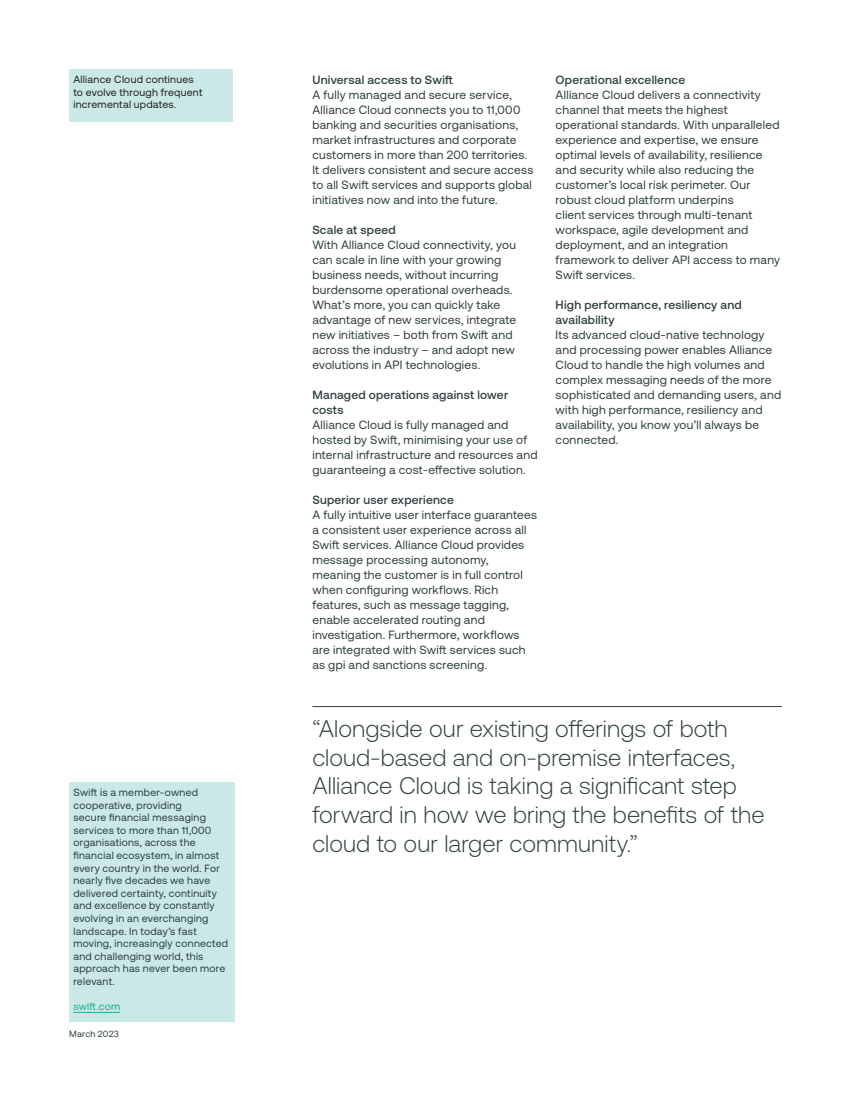
<style>
.page{position:relative;width:851px;height:1106px;background:#fff}
.page>*{position:absolute;margin:0;border:0;box-sizing:border-box;transform-origin:0 0}
.t1{font:300 24px/28.8px "Aeonik Pro";color:#2f3f40}
.t2{font:12px/15px "Aeonik Pro";letter-spacing:.02em;color:#2f3f40}
.t3{font:500 12px/15px "Aeonik Pro";letter-spacing:.02em;color:#2f3f40}
.t4{font:10.5px/12.6px "Aeonik Pro";letter-spacing:.025em;color:#2f3f40}
.t5{font:10.5px/12.6px "Aeonik Pro";letter-spacing:.025em;color:#231f20}
.t6{font:10.5px "Aeonik Pro";letter-spacing:.025em;color:#11b296}
.t7{font:9px "Aeonik Pro";letter-spacing:.03em;color:#2f3f40}
</style>
<div class="page">
<hr style="left:312px;top:706px;width:469px;height:1px;background:#2f3f40">
<div style="left:69px;top:782px;width:165px;height:239px;background:#c9e8e6"></div>
<hr style="left:73px;top:1012px;width:47px;height:1px;background:#11b296">
<div style="left:69px;top:69px;width:164px;height:53px;background:#c9e8e6"></div>
<p class="t5" style="left:73px;top:73px;width:131px">Alliance Cloud continues to evolve through frequent incremental updates.</p>
<p class="t4" style="left:73px;top:786px;width:156px">Swift is a member-owned cooperative, providing<br>secure financial messaging services to more than 11,000 organisations, across the financial ecosystem, in almost every country in the world. For nearly five decades we have delivered certainty, continuity and excellence by constantly evolving in an everchanging landscape. In today’s fast moving, increasingly connected and challenging world, this approach has never been more relevant.</p>
<p class="t6" style="left:73px;top:1000px;width:48px">swift.com</p>
<p class="t7" style="left:69px;top:1028px;width:51px">March 2023</p>
<p class="t3" style="left:312px;top:72px;width:142px">Universal access to Swift</p>
<p class="t2" style="left:312px;top:87px;width:222px">A fully managed and secure service, Alliance Cloud connects you to 11,000 banking and securities organisations, market infrastructures and corporate customers in more than 200 territories.<br>It delivers consistent and secure access to all Swift services and supports global initiatives now and into the future.</p>
<p class="t3" style="left:312px;top:222px;width:85px">Scale at speed</p>
<p class="t2" style="left:312px;top:237px;width:205px">With Alliance Cloud connectivity, you can scale in line with your growing business needs, without incurring burdensome operational overheads.<br>What’s more, you can quickly take advantage of new services, integrate new initiatives – both from Swift and across the industry – and adopt new evolutions in API technologies.</p>
<p class="t3" style="left:312px;top:387px;width:197px">Managed operations against lower costs</p>
<p class="t2" style="left:312px;top:417px;width:226px">Alliance Cloud is fully managed and hosted by Swift, minimising your use of internal infrastructure and resources and guaranteeing a cost-effective solution.</p>
<p class="t3" style="left:312px;top:492px;width:143px">Superior user experience</p>
<p class="t2" style="left:312px;top:507px;width:226px">A fully intuitive user interface guarantees a consistent user experience across all Swift services. Alliance Cloud provides message processing autonomy, meaning the customer is in full control when configuring workflows. Rich features, such as message tagging, enable accelerated routing and investigation. Furthermore, workflows are integrated with Swift services such as gpi and sanctions screening.</p>
<p class="t3" style="left:555px;top:72px;width:131px">Operational excellence</p>
<p class="t2" style="left:555px;top:87px;width:226px">Alliance Cloud delivers a connectivity channel that meets the highest operational standards. With unparalleled experience and expertise, we ensure optimal levels of availability, resilience and security while also reducing the customer’s local risk perimeter. Our robust cloud platform underpins<br>client services through multi-tenant workspace, agile development and deployment, and an integration framework to deliver API access to many Swift services.</p>
<p class="t3" style="left:555px;top:297px;width:188px">High performance, resiliency and availability</p>
<p class="t2" style="left:555px;top:327px;width:227px">Its advanced cloud-native technology and processing power enables Alliance Cloud to handle the high volumes and complex messaging needs of the more sophisticated and demanding users, and with high performance, resiliency and availability, you know you’ll always be connected.</p>
<h1 class="t1" style="left:312px;top:714px;width:453px">“Alongside our existing offerings of both cloud-based and on-premise interfaces, Alliance Cloud is taking a significant step forward in how we bring the benefits of the cloud to our larger community.”</h1>
</div>
